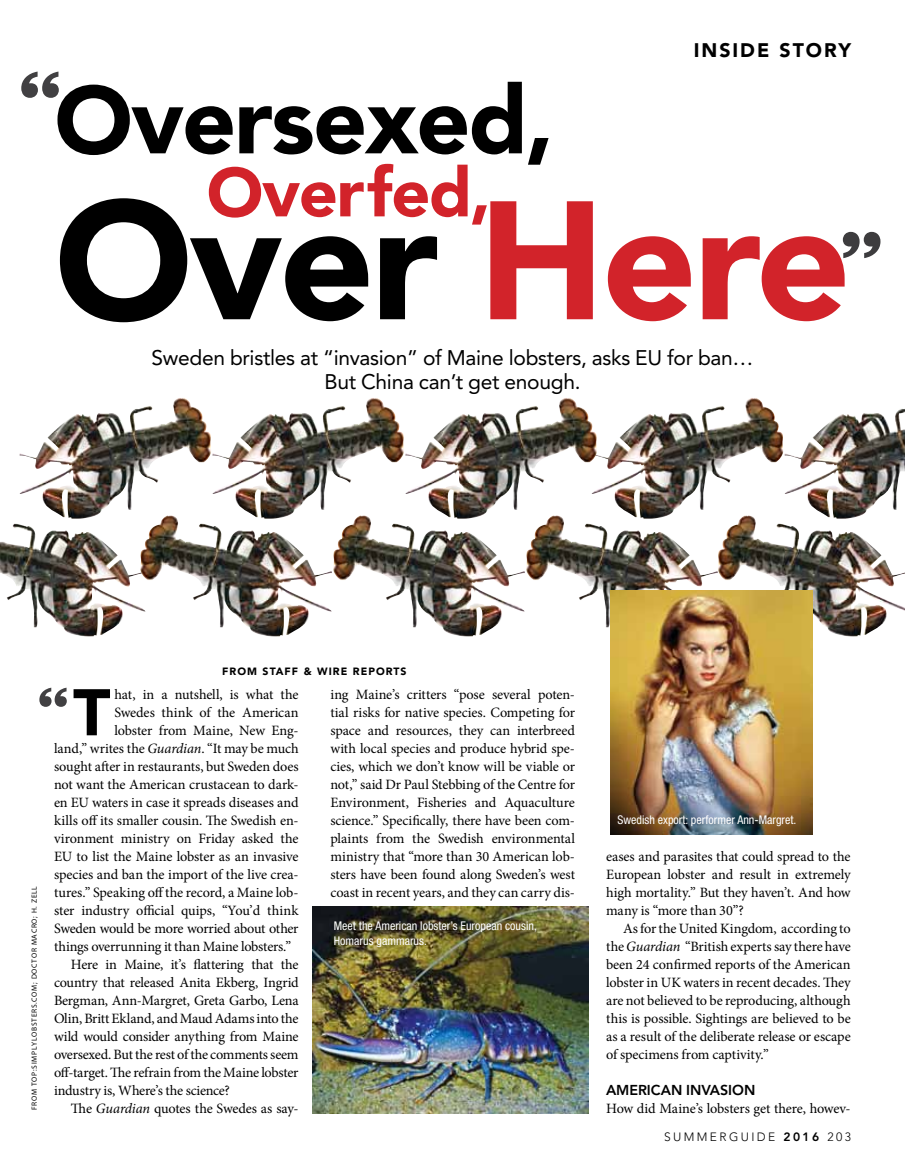
<style>
.page{position:relative;width:905px;height:1175px;background:#fff}
.page>*{position:absolute;margin:0;border:0;box-sizing:border-box;transform-origin:0 0}
.t1{font:900 166.5px "Avenir";color:#000}
.t2{font:900 94.65px "Avenir";color:#000}
.t3{font:900 68.4px "Avenir";color:#d2232a}
.t4{font:900 65.1px "Avenir";color:#000}
.t5{font:21px/24px "Avenir";letter-spacing:-.015em;color:#000;text-align:center}
.t6{font:900 19.5px "Avenir";letter-spacing:.1em;color:#000}
.t7{font:14.25px/18px "Minion Pro";letter-spacing:-.01em;color:#000;text-align:justify}
.t8{font:800 14.25px "Avenir";letter-spacing:-.005em;color:#000}
.t9{font:condensed 12px/15px "Helvetica Neue";color:#fff}
.t10{font:300 12px "Avenir";letter-spacing:.2em;color:#000}
.t11{font:900 10.5px "Avenir";letter-spacing:.1em;color:#000}
.t12{font:7.5px "Myriad Pro";letter-spacing:.095em;color:#000}
.s1{color:#d2232a}
.s2{font-style:italic}
.s3{font-weight:800}
</style>
<div class="page">
<img style="left:312px;top:906px;width:276px;height:207px">
<img style="left:598px;top:398px;width:186px;height:117px">
<img style="left:784px;top:408px;width:120px;height:107px">
<img style="left:20px;top:398px;width:578px;height:120px">
<img style="left:0;top:524px;width:138px;height:112px">
<img style="left:138px;top:515px;width:766px;height:121px">
<img style="left:610px;top:590px;width:202px;height:244px">
<svg style="left:21px;top:72px;width:38px;height:26px"></svg>
<svg style="left:39px;top:687px;width:28px;height:20px"></svg>
<svg style="left:842px;top:232px;width:38px;height:26px"></svg>
<h3 class="t6" style="left:693px;top:39px;width:159px">inside story</h3>
<h2 class="t2" style="left:54px;top:63px;width:501px">Oversexed,</h2>
<h3 class="t3" style="left:206px;top:151px;width:286px">Overfed,</h3>
<h1 class="t1" style="left:54px;top:160px;width:798px">Over <span class="s1">Here</span></h1>
<h3 class="t5" style="left:151px;top:346px;width:603px">Sweden bristles at “invasion” of Maine lobsters, asks EU for ban…<br>But China can’t get enough.</h3>
<p class="t12" style="left:30px;top:1110px;width:225px;rotate:-90deg">from top:simplylobsters.com; doctor Macro; H. Zell</p>
<p class="t11" style="left:222px;top:665px;width:186px">From Staff &amp; Wire Reports</p>
<h3 class="t4" style="left:73px;top:673px;width:38px">T</h3>
<p class="t7" style="left:114px;top:686px;width:186px">hat, in a nutshell, is what the</p>
<p class="t7" style="left:114px;top:704px;width:186px">Swedes think of the American</p>
<p class="t7" style="left:114px;top:722px;width:186px">lobster from Maine, New Eng-</p>
<p class="t7" style="left:54px;top:740px;width:246px">land,” writes the <span class="s2">Guardian</span>. “It may be much</p>
<p class="t7" style="left:54px;top:758px;width:246px">sought after in restaurants, but Sweden does</p>
<p class="t7" style="left:54px;top:776px;width:246px">not want the American crustacean to dark-</p>
<p class="t7" style="left:54px;top:794px;width:246px">en EU waters in case it spreads diseases and</p>
<p class="t7" style="left:54px;top:812px;width:246px">kills off its smaller cousin. The Swedish en-</p>
<p class="t7" style="left:54px;top:829px;width:246px">vironment ministry on Friday asked the</p>
<p class="t7" style="left:54px;top:847px;width:246px">EU to list the Maine lobster as an invasive</p>
<p class="t7" style="left:54px;top:865px;width:246px">species and ban the import of the live crea-</p>
<p class="t7" style="left:54px;top:883px;width:246px">tures.” Speaking off the record, a Maine lob-</p>
<p class="t7" style="left:54px;top:901px;width:246px">ster industry official quips, “You’d think</p>
<p class="t7" style="left:54px;top:919px;width:246px">Sweden would be more worried about other</p>
<p class="t7" style="left:54px;top:937px;width:239px">things overrunning it than Maine lobsters.”</p>
<p class="t7" style="left:71px;top:955px;width:229px">Here in Maine, it’s flattering that the</p>
<p class="t7" style="left:54px;top:973px;width:246px">country that released Anita Ekberg, Ingrid</p>
<p class="t7" style="left:54px;top:991px;width:246px">Bergman, Ann-Margret, Greta Garbo, Lena</p>
<p class="t7" style="left:54px;top:1009px;width:246px">Olin, Britt Ekland, and Maud Adams into the</p>
<p class="t7" style="left:54px;top:1027px;width:246px">wild would consider anything from Maine</p>
<p class="t7" style="left:54px;top:1045px;width:246px">oversexed. But the rest of the comments seem</p>
<p class="t7" style="left:54px;top:1063px;width:246px">off-target. The refrain from the Maine lobster</p>
<p class="t7" style="left:54px;top:1081px;width:177px">industry is, Where’s the science?</p>
<p class="t7" style="left:71px;top:1099px;width:229px">The <span class="s2">Guardian</span> quotes the Swedes as say-</p>
<p class="t7" style="left:330px;top:685px;width:246px">ing Maine’s critters “pose several poten&shy;tial risks for native species. Competing for space and resources, they can interbreed with local species and produce hybrid spe&shy;cies, which we don’t know will be viable or not,” said Dr Paul Stebbing of the Centre for Environment, Fisheries and Aquaculture science.” Specifically, there have been com&shy;plaints from the Swedish environmental ministry that “more than 30 American lob&shy;sters have been found along Sweden’s west coast in recent years, and they can carry dis-</p>
<p class="t9" style="left:334px;top:917px;width:204px">Meet the American lobster’s European cousin,<br>Homarus gammarus.</p>
<p class="t9" style="left:617px;top:812px;width:180px">Swedish export: performer Ann-Margret.</p>
<p class="t7" style="left:606px;top:847px;width:246px">eases and parasites that could spread to the European lobster and result in extremely high mortality.” But they haven’t. And how many is “more than 30”?</p>
<p class="t7" style="left:606px;top:919px;width:246px;text-indent:17px">As for the United Kingdom, according to the <span class="s2">Guardian</span> “British experts say there have been 24 confirmed reports of the American lobster in UK waters in recent decades. They are not believed to be reproducing, although this is possible. Sightings are believed to be as a result of the deliberate release or escape of specimens from captivity.”</p>
<p class="t8" style="left:606px;top:1082px;width:151px">AMERICAN INVASION</p>
<p class="t7" style="left:606px;top:1099px;width:246px">How did Maine’s lobsters get there, howev-</p>
<p class="t10" style="left:664px;top:1129px;width:188px">SUMMERGUIDE <span class="s3">2016</span> 203</p>
</div>
